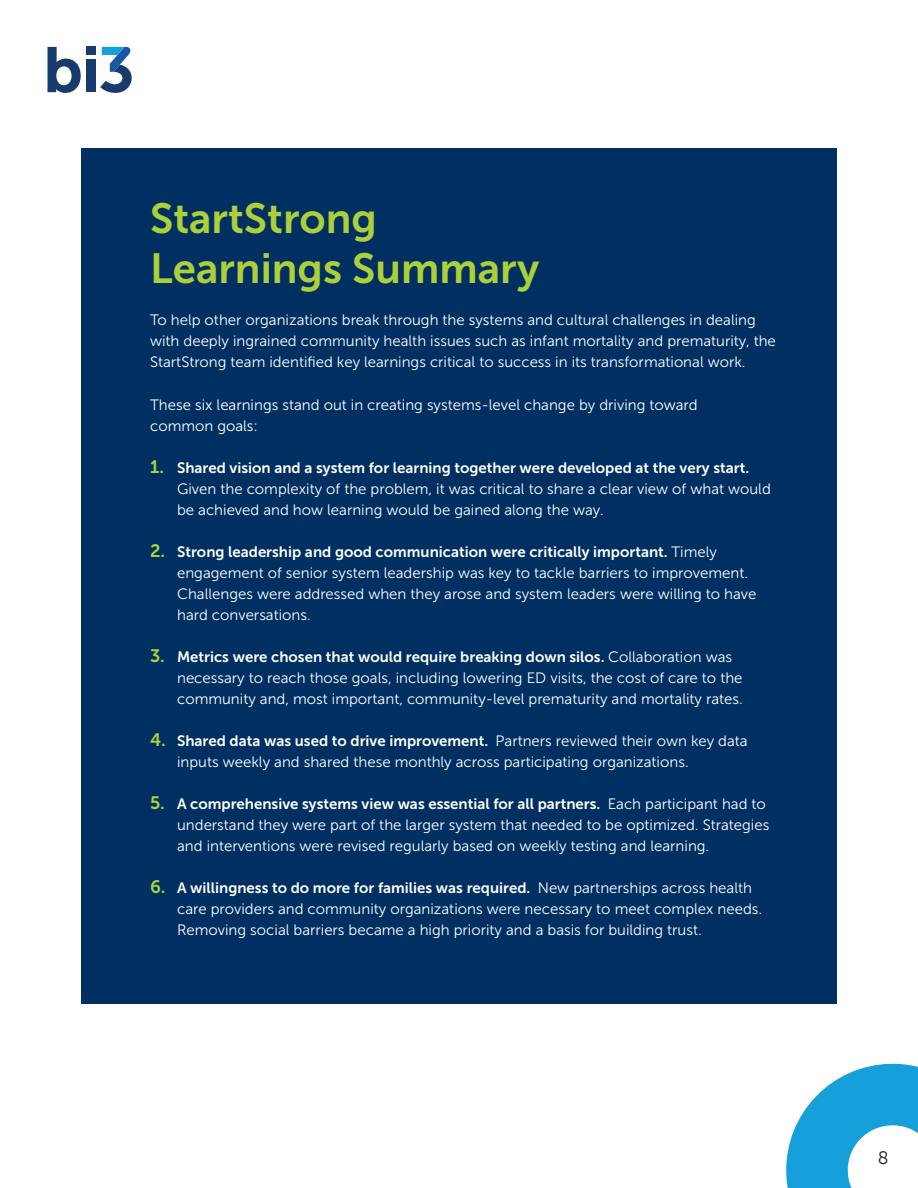
<style>
.page{position:relative;width:918px;height:1188px;background:#fff}
.page>*{position:absolute;margin:0;border:0;box-sizing:border-box;transform-origin:0 0}
.t1{font:42px "Museo Sans 700";color:#add03a}
.t2{font:18px "Museo Sans 300";color:#231f20}
.t3{font:15px/21px "Museo Sans 300";color:#fff}
.s1{font-family:"Museo Sans 700";font-size:18px;color:#add03a}
.s2{font-family:"Museo Sans 700"}
</style>
<div class="page">
<svg style="left:786px;top:1063px;width:132px;height:125px"></svg>
<svg style="left:48px;top:47px;width:33px;height:46px"></svg>
<div style="left:86px;top:47px;width:9px;height:8px;background:#183b6e"></div>
<div style="left:86px;top:59px;width:9px;height:33px;background:#183b6e"></div>
<svg style="left:100px;top:47px;width:32px;height:46px"></svg>
<div style="left:81px;top:148px;width:756px;height:856px;background:#003062"></div>
<p class="t1" style="left:150px;top:195px;width:228px">StartStrong</p>
<p class="t1" style="left:150px;top:246px;width:391px">Learnings Summary</p>
<p class="t3" style="left:150px;top:310px;width:627px">To help other organizations break through the systems and cultural challenges in dealing with deeply ingrained community health issues such as infant mortality and prematurity, the<br>StartStrong team identified key learnings critical to success in its transformational work.</p>
<p class="t3" style="left:150px;top:394px;width:549px">These six learnings stand out in creating systems-level change by driving toward common goals:</p>
<p class="t3" style="left:177px;top:457px;width:595px;text-indent:-27px"><span class="s1">1.</span> <span class="s2">Shared vision and a system for learning together were developed at the very start.<br></span>Given the complexity of the problem, it was critical to share a clear view of what would be achieved and how learning would be gained along the way.</p>
<p class="t3" style="left:177px;top:541px;width:581px;text-indent:-27px"><span class="s1">2.</span> <span class="s2">Strong leadership and good communication were critically important.</span> Timely engagement of senior system leadership was key to tackle barriers to improvement.<br>Challenges were addressed when they arose and system leaders were willing to have hard conversations.</p>
<p class="t3" style="left:177px;top:646px;width:567px;text-indent:-27px"><span class="s1">3.</span> <span class="s2">Metrics were chosen that would require breaking down silos.</span> Collaboration was necessary to reach those goals, including lowering ED visits, the cost of care to the community and, most important, community-level prematurity and mortality rates.</p>
<p class="t3" style="left:177px;top:730px;width:572px;text-indent:-27px"><span class="s1">4.</span> <span class="s2">Shared data was used to drive improvement.</span> Partners reviewed their own key data inputs weekly and shared these monthly across participating organizations.</p>
<p class="t3" style="left:177px;top:793px;width:594px;text-indent:-27px"><span class="s1">5.</span> <span class="s2">A comprehensive systems view was essential for all partners.</span> Each participant had to understand they were part of the larger system that needed to be optimized. Strategies and interventions were revised regularly based on weekly testing and learning.</p>
<p class="t3" style="left:177px;top:877px;width:587px;text-indent:-27px"><span class="s1">6.</span> <span class="s2">A willingness to do more for families was required.</span> New partnerships across health care providers and community organizations were necessary to meet complex needs.<br>Removing social barriers became a high priority and a basis for building trust.</p>
<p class="t2" style="left:878px;top:1148px;width:12px">8</p>
</div>
